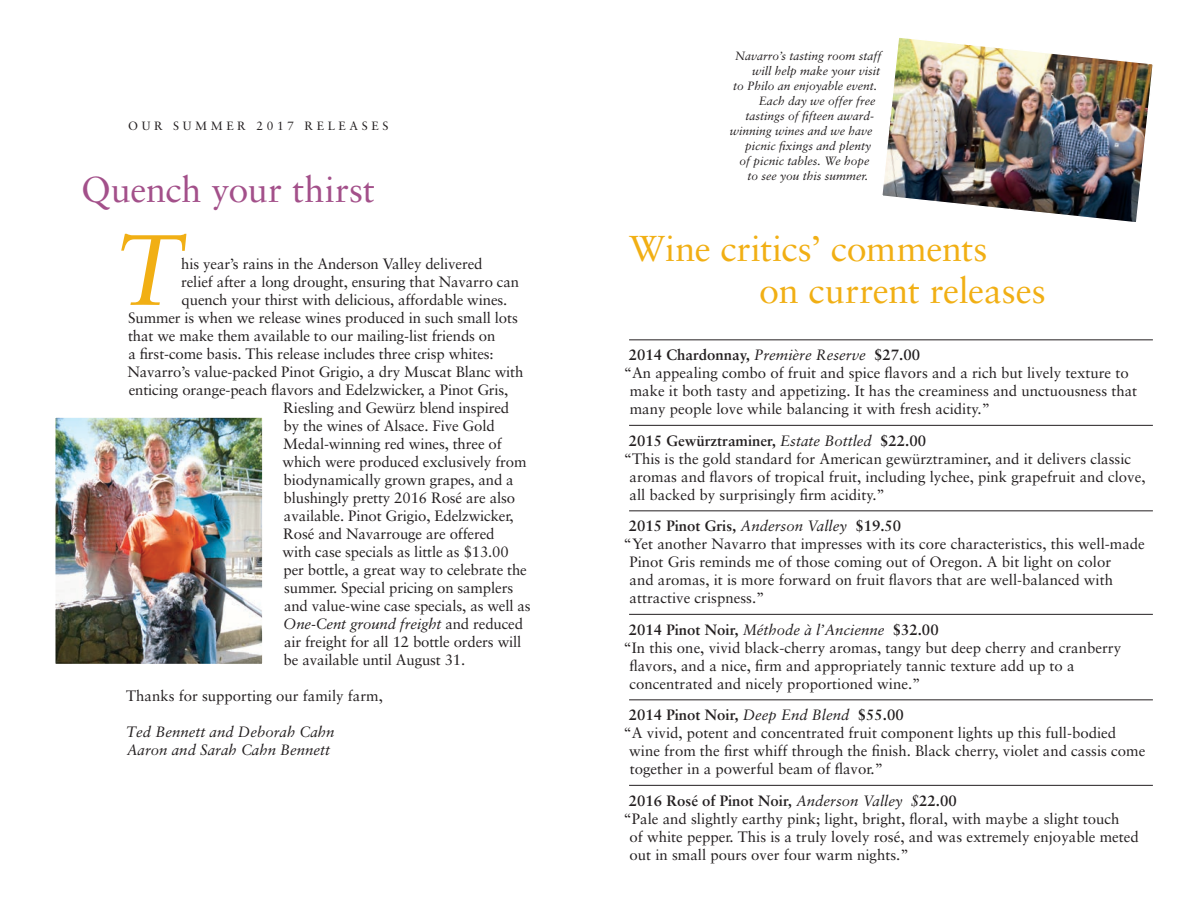
<style>
.page{position:relative;width:1188px;height:918px;background:#fff}
.page>*{position:absolute;margin:0;border:0;box-sizing:border-box;transform-origin:0 0}
.t1{font:italic 99.9px "Sabon";color:#f1af14}
.t2{font:36px/42px "Sabon";letter-spacing:-.005em;color:#f1af14}
.t3{font:36px "Sabon";letter-spacing:-.005em;color:#a3508a}
.t4{font:15px "Sabon";color:#231f20}
.t5{font:700 15px "Sabon";color:#231f20}
.t6{font:italic 15px/18px "Sabon";color:#231f20}
.t7{font:italic 12px "Sabon";color:#231f20}
.t8{font:12px "Sabon";letter-spacing:.3em;color:#231f20}
.s1{font-style:normal}
.s2{font-weight:400;font-style:italic}
</style>
<div class="page">
<hr style="left:629px;top:340px;width:524px;height:1px;background:#231f20">
<hr style="left:629px;top:425px;width:524px;height:1px;background:#231f20">
<hr style="left:629px;top:511px;width:524px;height:1px;background:#231f20">
<hr style="left:629px;top:614px;width:524px;height:1px;background:#231f20">
<hr style="left:629px;top:700px;width:524px;height:1px;background:#231f20">
<hr style="left:629px;top:785px;width:524px;height:1px;background:#231f20">
<img style="left:882px;top:38px;width:271px;height:184px">
<img style="left:57px;top:419px;width:204px;height:243px">
<div style="left:54px;top:416px;width:210px;height:249px;border:2px solid #fff"></div>
<p class="t8" style="left:128px;top:119px;width:262px">OUR SUMMER 2017 RELEASES</p>
<h2 class="t3" style="left:81px;top:168px;width:295px">Quench your thirst</h2>
<h1 class="t1" style="left:115px;top:212px;width:68px">T</h1>
<p class="t4" style="left:181px;top:255px;width:303px">his year’s rains in the Anderson Valley delivered</p>
<p class="t4" style="left:181px;top:273px;width:339px">relief after a long drought, ensuring that Navarro can</p>
<p class="t4" style="left:182px;top:291px;width:327px">quench your thirst with delicious, affordable wines.</p>
<p class="t4" style="left:128px;top:309px;width:391px">Summer is when we release wines produced in such small lots</p>
<p class="t4" style="left:128px;top:327px;width:369px">that we make them available to our mailing-list friends on</p>
<p class="t4" style="left:128px;top:345px;width:367px">a first-come basis. This release includes three crisp whites:</p>
<p class="t4" style="left:128px;top:363px;width:397px">Navarro’s value-packed Pinot Grigio, a dry Muscat Blanc with</p>
<p class="t4" style="left:129px;top:381px;width:381px">enticing orange-peach flavors and Edelzwicker, a Pinot Gris,</p>
<p class="t4" style="left:283px;top:399px;width:227px">Riesling and Gewürz blend inspired</p>
<p class="t4" style="left:284px;top:417px;width:213px">by the wines of Alsace. Five Gold</p>
<p class="t4" style="left:283px;top:435px;width:220px">Medal-winning red wines, three of</p>
<p class="t4" style="left:283px;top:453px;width:245px">which were produced exclusively from</p>
<p class="t4" style="left:284px;top:471px;width:232px">biodynamically grown grapes, and a</p>
<p class="t4" style="left:284px;top:489px;width:233px">blushingly pretty 2016 Rosé are also</p>
<p class="t4" style="left:284px;top:507px;width:231px">available. Pinot Grigio, Edelzwicker,</p>
<p class="t4" style="left:283px;top:525px;width:213px">Rosé and Navarrouge are offered</p>
<p class="t4" style="left:283px;top:543px;width:228px">with case specials as little as $13.00</p>
<p class="t4" style="left:284px;top:561px;width:245px">per bottle, a great way to celebrate the</p>
<p class="t4" style="left:284px;top:579px;width:231px">summer. Special pricing on samplers</p>
<p class="t4" style="left:284px;top:597px;width:248px">and value-wine case specials, as well as</p>
<p class="t6" style="left:283px;top:615px;width:241px">One-Cent ground freight <span class="s1">and reduced</span></p>
<p class="t4" style="left:284px;top:633px;width:239px">air freight for all 12 bottle orders will</p>
<p class="t4" style="left:284px;top:651px;width:183px">be available until August 31.</p>
<p class="t4" style="left:126px;top:687px;width:258px">Thanks for supporting our family farm,</p>
<p class="t6" style="left:126px;top:723px;width:210px">Ted Bennett and Deborah Cahn<br>Aaron and Sarah Cahn Bennett</p>
<p class="t7" style="left:735px;top:49px;width:148px">Navarro’s tasting room staff</p>
<p class="t7" style="left:752px;top:64px;width:130px">will help make your visit</p>
<p class="t7" style="left:733px;top:79px;width:146px">to Philo an enjoyable event.</p>
<p class="t7" style="left:759px;top:94px;width:118px">Each day we offer free</p>
<p class="t7" style="left:745px;top:109px;width:130px">tastings of fifteen award-</p>
<p class="t7" style="left:730px;top:124px;width:144px">winning wines and we have</p>
<p class="t7" style="left:745px;top:139px;width:128px">picnic fixings and plenty</p>
<p class="t7" style="left:740px;top:154px;width:132px">of picnic tables. We hope</p>
<p class="t7" style="left:747px;top:169px;width:122px">to see you this summer.</p>
<h2 class="t2" style="left:759px;top:227px;width:288px;text-indent:-130px">Wine critics’ comments<br>on current releases</h2>
<p class="t5" style="left:629px;top:346px;width:293px">2014 Chardonnay, <span class="s2">Première Reserve</span> $27.00</p>
<p class="t4" style="left:624px;top:364px;width:507px">“An appealing combo of fruit and spice flavors and a rich but lively texture to</p>
<p class="t4" style="left:630px;top:382px;width:509px">make it both tasty and appetizing. It has the creaminess and unctuousness that</p>
<p class="t4" style="left:630px;top:400px;width:362px">many people love while balancing it with fresh acidity.”</p>
<p class="t5" style="left:629px;top:431px;width:299px">2015 Gewürztraminer, <span class="s2">Estate Bottled</span> $22.00</p>
<p class="t4" style="left:624px;top:450px;width:509px">“This is the gold standard for American gewürztraminer, and it delivers classic</p>
<p class="t4" style="left:630px;top:468px;width:517px">aromas and flavors of tropical fruit, including lychee, pink grapefruit and clove,</p>
<p class="t4" style="left:630px;top:486px;width:257px">all backed by surprisingly firm acidity.”</p>
<p class="t5" style="left:629px;top:517px;width:274px">2015 Pinot Gris, <span class="s2">Anderson Valley</span> $19.50</p>
<p class="t4" style="left:624px;top:535px;width:523px">“Yet another Navarro that impresses with its core characteristics, this well-made</p>
<p class="t4" style="left:629px;top:553px;width:483px">Pinot Gris reminds me of those coming out of Oregon. A bit light on color</p>
<p class="t4" style="left:630px;top:571px;width:485px">and aromas, it is more forward on fruit flavors that are well-balanced with</p>
<p class="t4" style="left:630px;top:589px;width:136px">attractive crispness.”</p>
<p class="t5" style="left:629px;top:620px;width:311px">2014 Pinot Noir, <span class="s2">Méthode à l’Ancienne</span> $32.00</p>
<p class="t4" style="left:624px;top:639px;width:499px">“In this one, vivid black-cherry aromas, tangy but deep cherry and cranberry</p>
<p class="t4" style="left:629px;top:657px;width:447px">flavors, and a nice, firm and appropriately tannic texture add up to a</p>
<p class="t4" style="left:630px;top:675px;width:292px">concentrated and nicely proportioned wine.”</p>
<p class="t5" style="left:629px;top:706px;width:276px">2014 Pinot Noir, <span class="s2">Deep End Blend</span> $55.00</p>
<p class="t4" style="left:624px;top:724px;width:494px">“A vivid, potent and concentrated fruit component lights up this full-bodied</p>
<p class="t4" style="left:629px;top:742px;width:518px">wine from the first whiff through the finish. Black cherry, violet and cassis come</p>
<p class="t4" style="left:630px;top:760px;width:255px">together in a powerful beam of flavor.”</p>
<p class="t5" style="left:629px;top:791px;width:329px">2016 Rosé of Pinot Noir, <span class="s2">Anderson Valley $</span>22.00</p>
<p class="t4" style="left:624px;top:810px;width:497px">“Pale and slightly earthy pink; light, bright, floral, with maybe a slight touch</p>
<p class="t4" style="left:630px;top:828px;width:511px">of white pepper. This is a truly lovely rosé, and was extremely enjoyable meted</p>
<p class="t4" style="left:630px;top:846px;width:281px">out in small pours over four warm nights.”</p>
</div>
